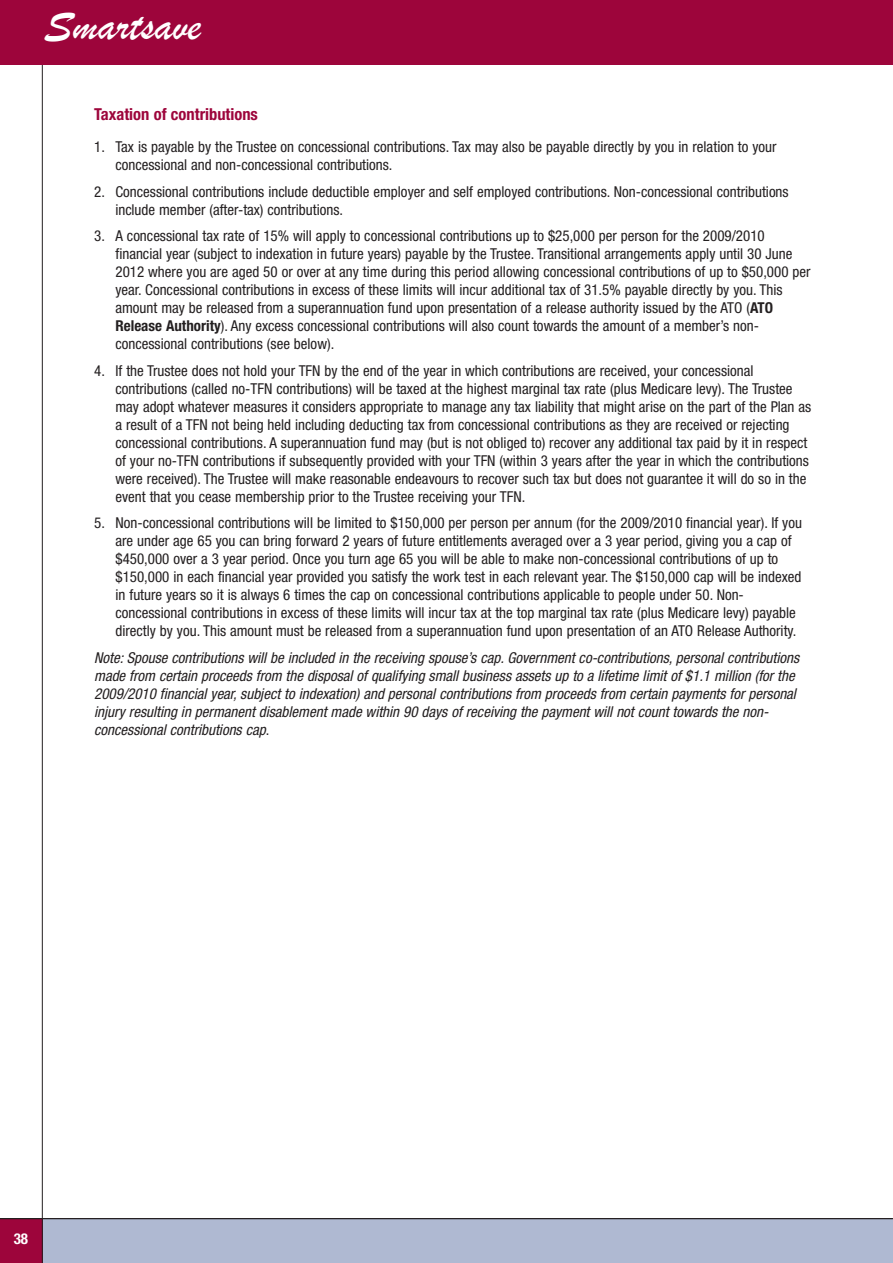
<style>
.page{position:relative;width:893px;height:1263px;background:#fff}
.page>*{position:absolute;margin:0;border:0;box-sizing:border-box;transform-origin:0 0}
.t1{font:45px "Brush Script";color:#fff}
.t2{font:700 condensed 16.5px "Helvetica Neue";color:#9d053b}
.t3{font:condensed 15px/18px "Helvetica Neue";color:#231f20}
.t4{font:italic condensed 15px/18px "Helvetica Neue";color:#231f20}
.t5{font:700 condensed 15px "Helvetica Neue";color:#fff}
.s1{font-weight:700}
.s2{font-style:normal}
</style>
<div class="page">
<div style="left:42px;top:1219px;width:850px;height:44px;background:#afb9d2"></div>
<div style="left:0;top:1219px;width:42px;height:44px;background:#9d053b"></div>
<hr style="left:42px;top:0;width:1px;height:1263px;background:#231f20">
<hr style="left:0;top:1218px;width:892px;height:1px;background:#231f20">
<div style="left:0;top:0;width:892px;height:64px;background:#9d053b"></div>
<h1 class="t1" style="left:44px;top:-3px;width:158px">Smartsave</h1>
<p class="t2" style="left:94px;top:108px;width:165px">Taxation of contributions</p>
<p class="t3" style="left:115px;top:139px;width:662px;text-indent:-21px">1. Tax is payable by the Trustee on concessional contributions. Tax may also be payable directly by you in relation to your concessional and non-concessional contributions.</p>
<p class="t3" style="left:115px;top:184px;width:675px;text-indent:-21px">2. Concessional contributions include deductible employer and self employed contributions. Non-concessional contributions include member (after-tax) contributions.</p>
<p class="t3" style="left:115px;top:228px;width:696px;text-indent:-21px">3. A concessional tax rate of 15% will apply to concessional contributions up to $25,000 per person for the 2009/2010 financial year (subject to indexation in future years) payable by the Trustee. Transitional arrangements apply until 30 June 2012 where you are aged 50 or over at any time during this period allowing concessional contributions of up to $50,000 per year. Concessional contributions in excess of these limits will incur additional tax of 31.5% payable directly by you. This amount may be released from a superannuation fund upon presentation of a release authority issued by the ATO (<span class="s1">ATO Release Authority</span>). Any excess concessional contributions will also count towards the amount of a member’s non&shy;concessional contributions (see below).</p>
<p class="t3" style="left:115px;top:363px;width:697px;text-indent:-21px">4. If the Trustee does not hold your TFN by the end of the year in which contributions are received, your concessional contributions (called no-TFN contributions) will be taxed at the highest marginal tax rate (plus Medicare levy). The Trustee may adopt whatever measures it considers appropriate to manage any tax liability that might arise on the part of the Plan as a result of a TFN not being held including deducting tax from concessional contributions as they are received or rejecting concessional contributions. A superannuation fund may (but is not obliged to) recover any additional tax paid by it in respect of your no-TFN contributions if subsequently provided with your TFN (within 3 years after the year in which the contributions were received). The Trustee will make reasonable endeavours to recover such tax but does not guarantee it will do so in the event that you cease membership prior to the Trustee receiving your TFN.</p>
<p class="t3" style="left:115px;top:515px;width:688px;text-indent:-21px">5. Non-concessional contributions will be limited to $150,000 per person per annum (for the 2009/2010 financial year). If you are under age 65 you can bring forward 2 years of future entitlements averaged over a 3 year period, giving you a cap of $450,000 over a 3 year period. Once you turn age 65 you will be able to make non-concessional contributions of up to $150,000 in each financial year provided you satisfy the work test in each relevant year. The $150,000 cap will be indexed in future years so it is always 6 times the cap on concessional contributions applicable to people under 50. Non&shy;concessional contributions in excess of these limits will incur tax at the top marginal tax rate (plus Medicare levy) payable directly by you. This amount must be released from a superannuation fund upon presentation of an ATO Release Authority.</p>
<p class="t4" style="left:94px;top:650px;width:709px">Note:Spouse contributions will be included in the receiving spouse’s cap.Government co-contributions,personal contributions made from certain proceeds from the disposal of qualifying small business assets up to a lifetime limit of $1.1 million (for the 2009/2010 financial year,subject to indexation) and personal contributions from proceeds from certain payments for personal injury resulting in permanent disablement made within 90 days of receiving the payment will not count towards the non&shy;concessional contributions cap<span class="s2">.</span></p>
<p class="t5" style="left:14px;top:1234px;width:16px">38</p>
</div>
